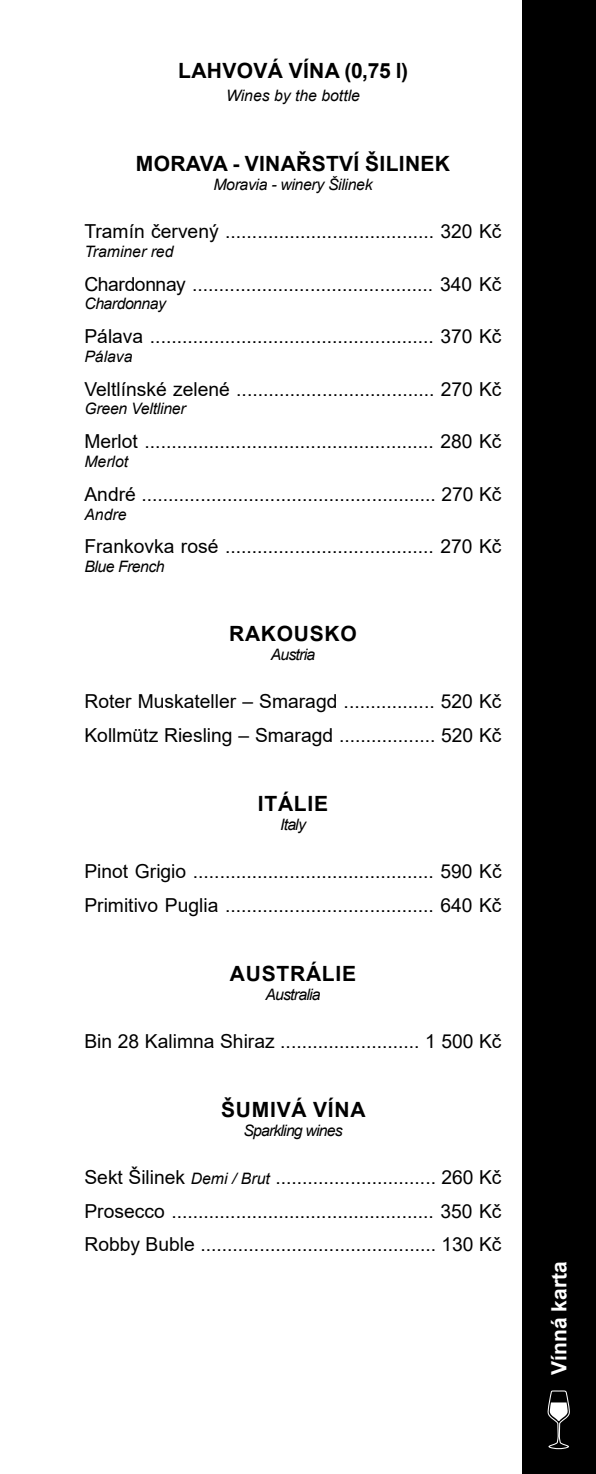
<style>
.page{position:relative;width:596px;height:1474px;background:#fff}
.page>*{position:absolute;margin:0;border:0;box-sizing:border-box;transform-origin:0 0}
.t1{font:700 21px "Arial";letter-spacing:.015em;color:#000}
.t2{font:700 21px "Arial";letter-spacing:.035em;color:#000}
.t3{font:700 21px "Arial";color:#fff}
.t4{font:19.25px/33.6px "Arial";color:#000}
.t5{font:19.25px "Arial";letter-spacing:-.02em;color:#000}
.t6{font:italic 15.75px "Arial";letter-spacing:-.02em;color:#000}
.t7{font:italic 15.75px "Arial";letter-spacing:-.05em;color:#000}
.t8{font:italic 15.75px "Arial";color:#000}
.s1{font-style:italic;font-size:15.75px}
</style>
<div class="page">
<div style="left:521px;top:0;width:74px;height:1473px;background:#000"></div>
<svg style="left:547px;top:1390px;width:23px;height:59px"></svg>
<p class="t1" style="left:178px;top:56px;width:231px">LAHVOVÁ VÍNA (0,75 l)</p>
<p class="t8" style="left:226px;top:86px;width:135px">Wines by the bottle</p>
<p class="t1" style="left:136px;top:149px;width:315px">MORAVA - VINAŘSTVÍ ŠILINEK</p>
<p class="t6" style="left:213px;top:174px;width:161px">Moravia - winery Šilinek</p>
<p class="t4" style="left:84px;top:214px;width:418px">Tramín červený ....................................... 320 Kč</p>
<p class="t8" style="left:84px;top:241px;width:90px">Traminer red</p>
<p class="t5" style="left:84px;top:270px;width:418px">Chardonnay ............................................. 340 Kč</p>
<p class="t6" style="left:84px;top:294px;width:83px">Chardonnay</p>
<p class="t4" style="left:84px;top:319px;width:418px">Pálava ..................................................... 370 Kč</p>
<p class="t6" style="left:84px;top:346px;width:50px">Pálava</p>
<p class="t4" style="left:84px;top:372px;width:418px">Veltlínské zelené ..................................... 270 Kč</p>
<p class="t6" style="left:84px;top:399px;width:103px">Green Veltliner</p>
<p class="t4" style="left:84px;top:424px;width:418px">Merlot ...................................................... 280 Kč</p>
<p class="t6" style="left:84px;top:451px;width:45px">Merlot</p>
<p class="t4" style="left:84px;top:477px;width:418px">André ....................................................... 270 Kč</p>
<p class="t6" style="left:84px;top:504px;width:44px">Andre</p>
<p class="t4" style="left:84px;top:529px;width:418px">Frankovka rosé ....................................... 270 Kč</p>
<p class="t6" style="left:84px;top:556px;width:82px">Blue French</p>
<p class="t2" style="left:229px;top:619px;width:129px">RAKOUSKO</p>
<p class="t7" style="left:271px;top:644px;width:46px">Austria</p>
<p class="t4" style="left:84px;top:684px;width:418px">Roter Muskateller – Smaragd ................. 520 Kč<br>Kollmütz Riesling – Smaragd .................. 520 Kč</p>
<p class="t1" style="left:258px;top:788px;width:72px">ITÁLIE</p>
<p class="t6" style="left:280px;top:814px;width:27px">Italy</p>
<p class="t4" style="left:84px;top:854px;width:418px">Pinot Grigio ............................................. 590 Kč<br>Primitivo Puglia ....................................... 640 Kč</p>
<p class="t2" style="left:230px;top:958px;width:128px">AUSTRÁLIE</p>
<p class="t7" style="left:265px;top:983px;width:56px">Australia</p>
<p class="t4" style="left:84px;top:1024px;width:418px">Bin 28 Kalimna Shiraz .......................... 1 500 Kč</p>
<p class="t2" style="left:221px;top:1094px;width:146px">ŠUMIVÁ VÍNA</p>
<p class="t7" style="left:243px;top:1120px;width:101px">Sparkling wines</p>
<p class="t4" style="left:84px;top:1160px;width:418px;text-align:justify">Sekt Šilinek <span class="s1">Demi / Brut</span> .............................. 260 Kč Prosecco ................................................. 350 Kč Robby Buble ............................................ 130 Kč</p>
<p class="t3" style="left:544px;top:1374px;width:115px;rotate:-90deg">Vínná karta</p>
</div>
